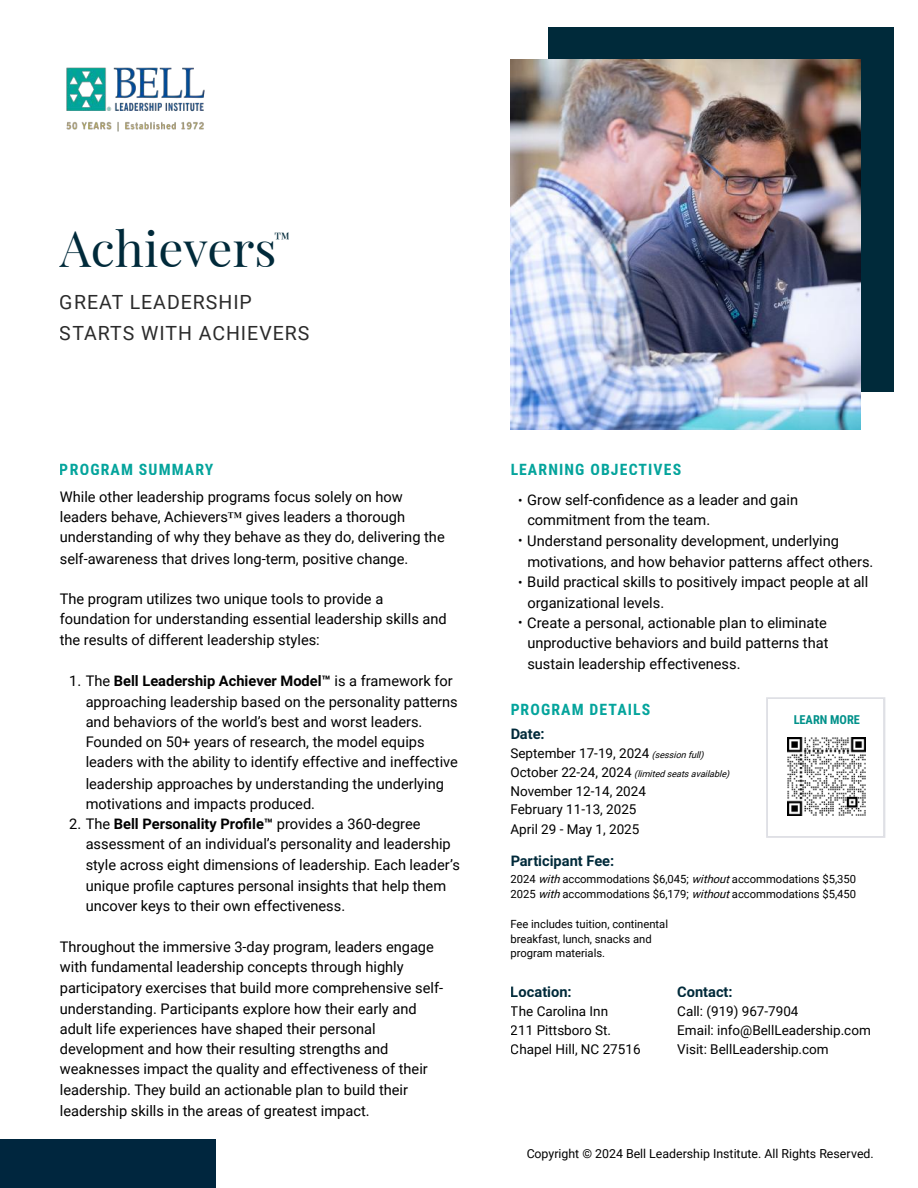
<style>
.page{position:relative;width:918px;height:1188px;background:#fff}
.page>*{position:absolute;margin:0;border:0;box-sizing:border-box;transform-origin:0 0}
.t1{font:49.5px "Playfair Display";color:#002a3a}
.t2{font:19.5px/31.2px "Roboto";letter-spacing:.05em;color:#2b2b2b}
.t3{font:700 15.75px "Roboto Condensed";letter-spacing:.07em;color:#04a49c}
.t4{font:15.75px "Playfair Display";color:#002a3a}
.t5{font:14.7px/20.5px "Roboto";color:#000}
.t6{font:700 14.7px "Roboto";color:#002a3a}
.t7{font:13.5px/19px "Roboto";color:#000}
.t8{font:13.2px "Roboto";color:#000}
.t9{font:12.3px "Roboto";color:#000}
.t10{font:700 12.3px "Roboto Condensed";color:#00918a}
.t11{font:11.25px/14.7px "Roboto";color:#000}
.t12{font:italic 9px "Roboto";color:#000}
.s1{font-family:"Times New Roman"}
.s2{font-weight:700}
.s3{font-style:italic;font-size:9px}
.s4{font-style:normal;font-size:13.5px}
.s5{font-style:italic}
</style>
<div class="page">
<div style="left:548px;top:27px;width:345px;height:365px;background:#002a3a"></div>
<img style="left:510px;top:60px;width:350px;height:370px">
<img style="left:66px;top:67px;width:139px;height:65px">
<div style="left:0;top:1140px;width:216px;height:48px;background:#00263e"></div>
<div style="left:766px;top:697px;width:119px;height:141px;border:2px solid #dfe0e5"></div>
<div style="left:768px;top:699px;width:115px;height:137px;background:#fff"></div>
<img style="left:788px;top:738px;width:77px;height:77px">
<h1 class="t1" style="left:60px;top:218px;width:218px">Achievers</h1>
<h2 class="t2" style="left:60px;top:287px;width:251px">GREAT LEADERSHIP<br>STARTS WITH ACHIEVERS</h2>
<p class="t4" style="left:273px;top:228px;width:18px">™</p>
<p class="t3" style="left:60px;top:460px;width:155px">PROGRAM SUMMARY</p>
<p class="t3" style="left:510px;top:460px;width:172px">LEARNING OBJECTIVES</p>
<p class="t5" style="left:60px;top:486px;width:386px">While other leadership programs focus solely on how leaders behave, Achievers<span class="s1">™</span> gives leaders a thorough understanding of why they behave as they do, delivering the self-awareness that drives long-term, positive change.</p>
<p class="t5" style="left:60px;top:589px;width:388px">The program utilizes two unique tools to provide a foundation for understanding essential leadership skills and the results of different leadership styles:</p>
<p class="t5" style="left:86px;top:671px;width:374px;text-indent:-16px">1. The <span class="s2">Bell Leadership Achiever Model™</span> is a framework for approaching leadership based on the personality patterns and behaviors of the world’s best and worst leaders.<br>Founded on 50+ years of research, the model equips leaders with the ability to identify effective and ineffective leadership approaches by understanding the underlying motivations and impacts produced.</p>
<p class="t5" style="left:86px;top:814px;width:376px;text-indent:-16px">2. The <span class="s2">Bell Personality Pro le™</span> provides a 360-degree assessment of an individual’s personality and leadership style across eight dimensions of leadership. Each leader’s unique pro le captures personal insights that help them uncover keys to their own effectiveness.</p>
<p class="t5" style="left:60px;top:936px;width:385px">Throughout the immersive 3-day program, leaders engage with fundamental leadership concepts through highly participatory exercises that build more comprehensive self&shy;understanding. Participants explore how their early and adult life experiences have shaped their personal development and how their resulting strengths and weaknesses impact the quality and effectiveness of their leadership. They build an actionable plan to build their leadership skills in the areas of greatest impact.</p>
<p class="t5" style="left:527px;top:490px;width:91px">Grow self-con</p>
<p class="t5" style="left:527px;top:490px;width:272px;text-indent:98px">dence as a leader and gain commitment from the team.</p>
<p class="t8" style="left:518px;top:492px;width:6px">•</p>
<p class="t5" style="left:527px;top:530px;width:348px;line-height:21.3px">Understand personality development, underlying motivations, and how behavior patterns affect others.</p>
<p class="t8" style="left:518px;top:533px;width:6px">•</p>
<p class="t5" style="left:527px;top:572px;width:343px">Build practical skills to positively impact people at all organizational levels.</p>
<p class="t8" style="left:518px;top:575px;width:6px">•</p>
<p class="t5" style="left:527px;top:612px;width:303px;text-align:justify">Create a personal, actionable plan to eliminate unproductive behaviors and build patterns that sustain leadership effectiveness.</p>
<p class="t8" style="left:518px;top:615px;width:6px">•</p>
<p class="t3" style="left:510px;top:701px;width:141px">PROGRAM DETAILS</p>
<p class="t6" style="left:510px;top:725px;width:36px">Date:</p>
<p class="t7" style="left:510px;top:744px;width:197px">September 17-19, 2024 <span class="s3">(session full)</span></p>
<p class="t12" style="left:510px;top:769px;width:223px"><span class="s4">O c t o b e r 2 2 - 2 4 , 2 0 2 4</span> (limited seatsavailable)</p>
<p class="t7" style="left:510px;top:783px;width:137px;line-height:18.6px">November 12-14, 2024<br>February 11-13, 2025<br>April 29 - May 1, 2025</p>
<p class="t6" style="left:510px;top:853px;width:105px">Participant Fee:</p>
<p class="t10" style="left:794px;top:713px;width:68px">LEARN MORE</p>
<p class="t11" style="left:510px;top:872px;width:347px">2024 <span class="s5">with</span> accommodations $6,045; <span class="s5">without</span>accommodations $5,350<br>2025 <span class="s5">with</span> accommodations $6,179; <span class="s5">without</span>accommodations $5,450</p>
<p class="t11" style="left:510px;top:917px;width:159px">Fee includes tuition, continental breakfast, lunch, snacks and program materials.</p>
<p class="t6" style="left:511px;top:983px;width:63px">Location:</p>
<p class="t7" style="left:511px;top:1002px;width:131px">The Carolina Inn<br>211 Pittsboro St.<br>Chapel Hill, NC 27516</p>
<p class="t6" style="left:677px;top:983px;width:57px">Contact:</p>
<p class="t7" style="left:677px;top:1002px;width:195px">Call: (919) 967-7904<br>Email: info@BellLeadership.com<br>Visit: BellLeadership.com</p>
<p class="t9" style="left:527px;top:1146px;width:349px">Copyright © 2024 Bell Leadership Institute. All Rights Reserved.</p>
</div>
